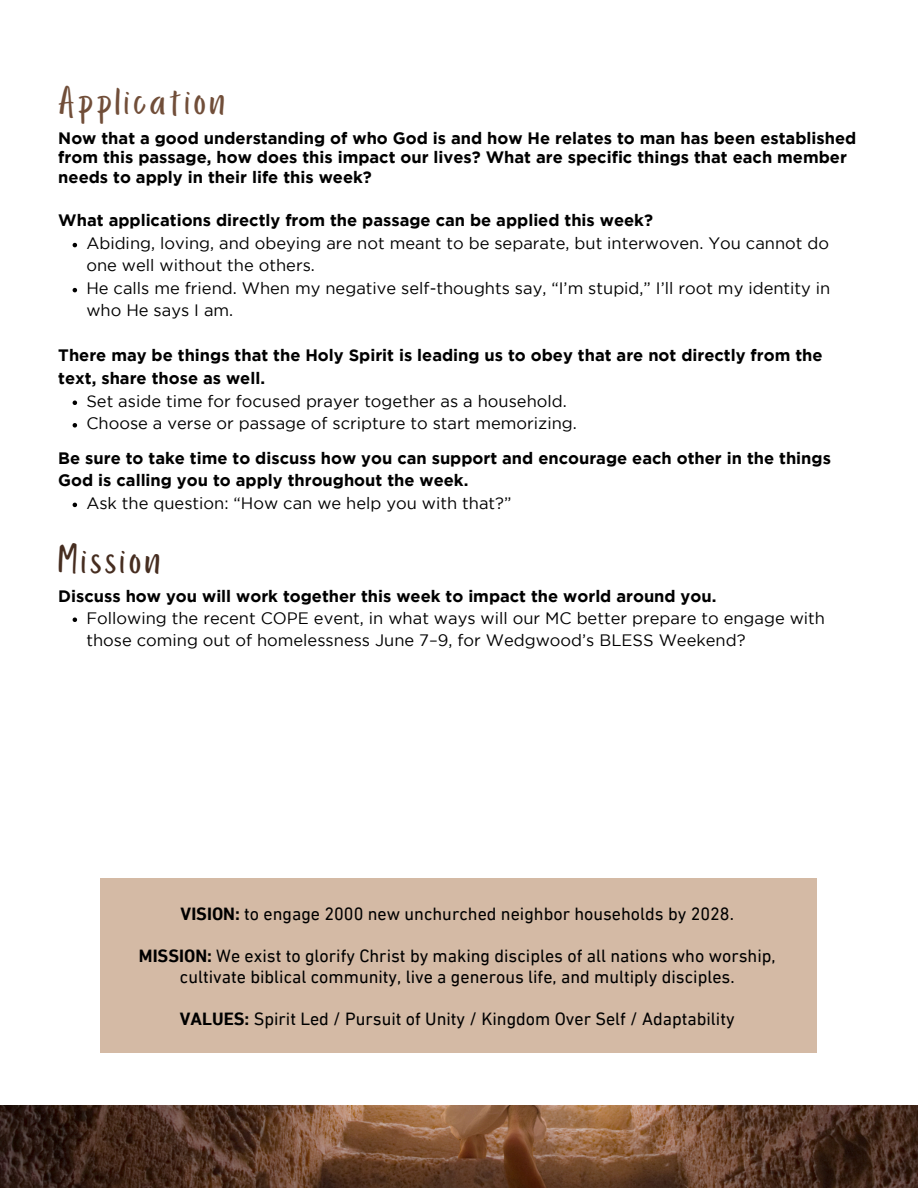
<style>
.page{position:relative;width:918px;height:1188px;background:#fff}
.page>*{position:absolute;margin:0;border:0;box-sizing:border-box;transform-origin:0 0}
.t1{font:42px "Porcelain";letter-spacing:.085em;color:#714e39}
.t2{font:42px "Porcelain";letter-spacing:.085em;color:#462d20}
.t3{font:18px/21.3px "DIN Next Devanagari Std";color:#000;text-align:center}
.t4{font:700 16.5px/19.5px "Gotham";color:#000}
.t5{font:16.5px/22.5px "Gotham";color:#000}
.s1{font-weight:700}
</style>
<div class="page">
<svg style="left:73px;top:243px;width:4px;height:4px"></svg>
<svg style="left:73px;top:288px;width:4px;height:4px"></svg>
<svg style="left:73px;top:401px;width:4px;height:4px"></svg>
<svg style="left:73px;top:423px;width:4px;height:5px"></svg>
<svg style="left:73px;top:503px;width:4px;height:4px"></svg>
<svg style="left:73px;top:618px;width:4px;height:4px"></svg>
<img style="left:0;top:1106px;width:918px;height:82px">
<div style="left:101px;top:878px;width:716px;height:175px;background:#d4baa5"></div>
<p class="t1" style="left:58px;top:79px;width:168px">Application</p>
<p class="t4" style="left:58px;top:129px;width:799px">Now that a good understanding of who God is and how He relates to man has been established from this passage, how does this impact our lives? What are specific things that each member needs to apply in their life this week?</p>
<h1 class="t4" style="left:58px;top:212px;width:596px">What applications directly from the passage can be applied this week?</h1>
<p class="t5" style="left:86px;top:233px;width:744px">Abiding, loving, and obeying are not meant to be separate, but interwoven. You cannot do one well without the others.</p>
<p class="t5" style="left:86px;top:278px;width:746px">He calls me friend. When my negative self-thoughts say, “I’m stupid,” I’ll root my identity in who He says I am.</p>
<h1 class="t4" style="left:58px;top:346px;width:766px;line-height:22.5px">There may be things that the Holy Spirit is leading us to obey that are not directly from the text, share those as well.</h1>
<p class="t5" style="left:86px;top:390px;width:482px">Set aside time for focused prayer together as a household.</p>
<p class="t5" style="left:86px;top:413px;width:492px">Choose a verse or passage of scripture to start memorizing.</p>
<h1 class="t4" style="left:58px;top:448px;width:774px;line-height:22.5px">Be sure to take time to discuss how you can support and encourage each other in the things<br>God is calling you to apply throughout the week.</h1>
<p class="t5" style="left:86px;top:492px;width:427px">Ask the question: “How can we help you with that?”</p>
<p class="t2" style="left:58px;top:538px;width:103px">Mission</p>
<p class="t4" style="left:58px;top:588px;width:660px">Discuss how you will work together this week to impact the world around you.</p>
<p class="t5" style="left:86px;top:607px;width:740px">Following the recent COPE event, in what ways will our MC better prepare to engage with those coming out of homelessness June 7–9, for Wedgwood’s BLESS Weekend?</p>
<p class="t3" style="left:181px;top:905px;width:555px"><span class="s1">VISION:</span> to engage 2000 new unchurched neighbor households by 2028.</p>
<p class="t3" style="left:139px;top:947px;width:638px"><span class="s1">MISSION:</span> We exist to glorify Christ by making disciples of all nations who worship, cultivate biblical community, live a generous life, and multiply disciples.</p>
<p class="t3" style="left:180px;top:1010px;width:556px"><span class="s1">VALUES:</span> Spirit Led / Pursuit of Unity / Kingdom Over Self / Adaptability</p>
</div>
